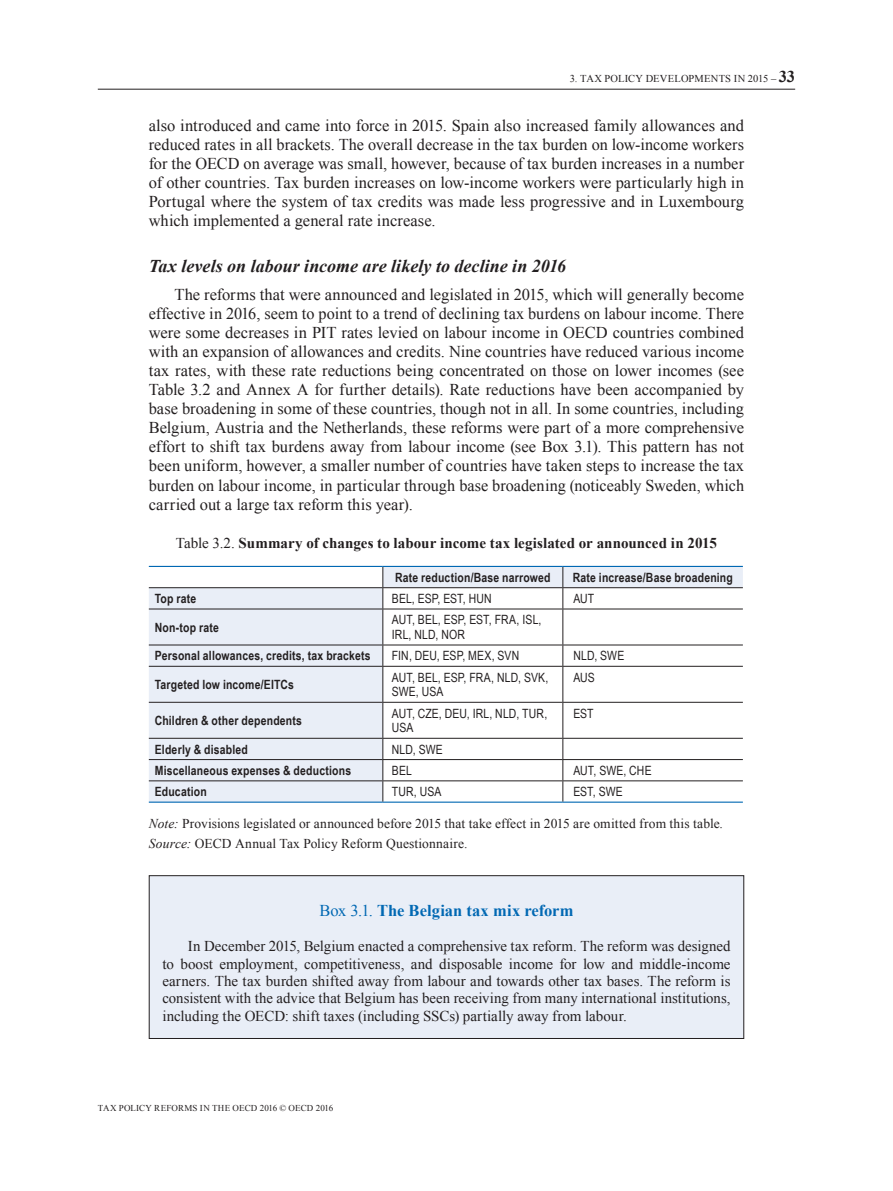
<style>
.page{position:relative;width:893px;height:1191px;background:#fff}
.page>*{position:absolute;margin:0;border:0;box-sizing:border-box;transform-origin:0 0}
.t1{font:italic 700 18px "Times New Roman";color:#231f20}
.t2{font:16.5px/19px "Times New Roman";color:#231f20;text-align:justify}
.t3{font:700 16.5px "Times New Roman";letter-spacing:.005em;color:#0168b3}
.t4{font:15px/17.2px "Times New Roman";color:#231f20;text-align:justify}
.t5{font:700 15px "Times New Roman";letter-spacing:.005em;color:#231f20}
.t6{font:13.5px/19.5px "Times New Roman";letter-spacing:.01em;color:#231f20}
.t7{font:700 12.75px "Arial Narrow";letter-spacing:.015em;color:#231f20}
.t8{font:12.75px/14.7px "Arial Narrow";letter-spacing:.01em;color:#231f20}
.t9{font:10.5px "Times New Roman";letter-spacing:-.025em;color:#231f20}
.t10{font:9px "Times New Roman";letter-spacing:.015em;color:#231f20}
.s1{font-weight:700;font-size:16.5px}
.s2{font-weight:400}
.s3{font-style:italic}
</style>
<div class="page">
<hr style="left:98px;top:89px;width:697px;height:1px;background:#231f20">
<div style="left:149px;top:588px;width:233px;height:20px;background:#e9eef7"></div>
<div style="left:149px;top:609px;width:233px;height:192px;background:#e9eef7"></div>
<hr style="left:149px;top:566px;width:234px;height:1px;background:#0168b3">
<hr style="left:149px;top:587px;width:234px;height:1px;background:#231f20">
<hr style="left:149px;top:801px;width:234px;height:1px;background:#0168b3">
<hr style="left:383px;top:801px;width:180px;height:1px;background:#0168b3">
<hr style="left:563px;top:801px;width:180px;height:1px;background:#0168b3">
<hr style="left:149px;top:608px;width:234px;height:1px;background:#231f20">
<hr style="left:383px;top:608px;width:180px;height:1px;background:#231f20">
<hr style="left:563px;top:608px;width:180px;height:1px;background:#231f20">
<hr style="left:149px;top:644px;width:234px;height:1px;background:#231f20">
<hr style="left:383px;top:644px;width:180px;height:1px;background:#231f20">
<hr style="left:563px;top:644px;width:180px;height:1px;background:#231f20">
<hr style="left:149px;top:666px;width:234px;height:1px;background:#231f20">
<hr style="left:383px;top:666px;width:180px;height:1px;background:#231f20">
<hr style="left:563px;top:666px;width:180px;height:1px;background:#231f20">
<hr style="left:149px;top:702px;width:234px;height:1px;background:#231f20">
<hr style="left:383px;top:702px;width:180px;height:1px;background:#231f20">
<hr style="left:563px;top:702px;width:180px;height:1px;background:#231f20">
<hr style="left:149px;top:738px;width:234px;height:1px;background:#231f20">
<hr style="left:383px;top:738px;width:180px;height:1px;background:#231f20">
<hr style="left:563px;top:738px;width:180px;height:1px;background:#231f20">
<hr style="left:149px;top:759px;width:234px;height:1px;background:#231f20">
<hr style="left:383px;top:759px;width:180px;height:1px;background:#231f20">
<hr style="left:563px;top:759px;width:180px;height:1px;background:#231f20">
<hr style="left:149px;top:780px;width:234px;height:1px;background:#231f20">
<hr style="left:383px;top:780px;width:180px;height:1px;background:#231f20">
<hr style="left:563px;top:780px;width:180px;height:1px;background:#231f20">
<svg style="left:382px;top:566px;width:361px;height:42px"></svg>
<hr style="left:382px;top:609px;width:1px;height:35px;background:#231f20">
<hr style="left:562px;top:609px;width:1px;height:35px;background:#231f20">
<svg style="left:382px;top:645px;width:1px;height:21px"></svg>
<svg style="left:562px;top:645px;width:1px;height:21px"></svg>
<hr style="left:382px;top:666px;width:1px;height:36px;background:#231f20">
<hr style="left:562px;top:666px;width:1px;height:36px;background:#231f20">
<hr style="left:382px;top:702px;width:1px;height:36px;background:#231f20">
<hr style="left:562px;top:702px;width:1px;height:36px;background:#231f20">
<svg style="left:382px;top:738px;width:1px;height:63px"></svg>
<svg style="left:562px;top:738px;width:1px;height:63px"></svg>
<div style="left:149px;top:875px;width:595px;height:163px;background:#e9eef7"></div>
<div style="left:149px;top:875px;width:595px;height:163px;border:1px solid #231f20"></div>
<p class="t9" style="left:570px;top:72px;width:43px">3. Tax policy</p>
<p class="t9" style="left:646px;top:72px;width:3px">developments</p>
<p class="t9" style="left:734px;top:72px;width:63px">in 2015 – <span class="s1">33</span></p>
<p class="t2" style="left:149px;top:115px;width:597px">also introduced and came into force in 2015. Spain also increased family allowances and reduced rates in all brackets. The overall decrease in the tax burden on low-income workers for the OECD on average was small, however, because of tax burden increases in a number of other countries. Tax burden increases on low-income workers were particularly high in Portugal where the system of tax credits was made less progressive and in Luxembourg which implemented a general rate increase.</p>
<p class="t1" style="left:149px;top:253px;width:419px">Tax levels on labour income are likely to decline in 2016</p>
<p class="t2" style="left:149px;top:285px;width:597px;text-indent:26px">The reforms that were announced and legislated in 2015, which will generally become effective in 2016, seem to point to a trend of declining tax burdens on labour income. There were some decreases in PIT rates levied on labour income in OECD countries combined with an expansion of allowances and credits. Nine countries have reduced various income tax rates, with these rate reductions being concentrated on those on lower incomes (see Table 3.2 and Annex A for further details). Rate reductions have been accompanied by base broadening in some of these countries, though not in all. In some countries, including Belgium, Austria and the Netherlands, these reforms were part of a more comprehensive effort to shift tax burdens away from labour income (see Box 3.1). This pattern has not been uniform, however, a smaller number of countries have taken steps to increase the tax burden on labour income, in particular through base broadening (noticeably Sweden, which carried out a large tax reform this year).</p>
<p class="t5" style="left:176px;top:532px;width:542px"><span class="s2">Table 3.2.</span> Summary of changes to labour income tax legislated or announced in 2015</p>
<p class="t7" style="left:395px;top:567px;width:157px">Rate reduction/Base narrowed</p>
<p class="t7" style="left:573px;top:567px;width:161px">Rate increase/Base broadening</p>
<p class="t7" style="left:155px;top:589px;width:43px">Top rate</p>
<p class="t8" style="left:392px;top:590px;width:101px">BEL, ESP, EST, HUN</p>
<p class="t8" style="left:573px;top:590px;width:22px">AUT</p>
<p class="t7" style="left:155px;top:617px;width:66px">Non-top rate</p>
<p class="t8" style="left:392px;top:612px;width:151px">AUT, BEL, ESP, EST, FRA, ISL,<br>IRL, NLD, NOR</p>
<p class="t7" style="left:155px;top:646px;width:217px">Personal allowances, credits, tax brackets</p>
<p class="t8" style="left:392px;top:648px;width:129px">FIN, DEU, ESP, MEX, SVN</p>
<p class="t8" style="left:573px;top:648px;width:52px">NLD, SWE</p>
<p class="t7" style="left:155px;top:675px;width:141px">Targeted low income/EITCs</p>
<p class="t8" style="left:392px;top:669px;width:158px">AUT, BEL, ESP, FRA, NLD, SVK,<br>SWE, USA</p>
<p class="t8" style="left:573px;top:669px;width:23px">AUS</p>
<p class="t7" style="left:155px;top:711px;width:149px">Children &amp; other dependents</p>
<p class="t8" style="left:392px;top:705px;width:157px">AUT, CZE, DEU, IRL, NLD, TUR,<br>USA</p>
<p class="t8" style="left:573px;top:705px;width:22px">EST</p>
<p class="t7" style="left:155px;top:739px;width:95px">Elderly &amp; disabled</p>
<p class="t8" style="left:392px;top:741px;width:52px">NLD, SWE</p>
<p class="t7" style="left:155px;top:760px;width:198px">Miscellaneous expenses &amp; deductions</p>
<p class="t8" style="left:392px;top:762px;width:22px">BEL</p>
<p class="t8" style="left:573px;top:762px;width:80px">AUT, SWE, CHE</p>
<p class="t7" style="left:155px;top:782px;width:53px">Education</p>
<p class="t8" style="left:392px;top:784px;width:51px">TUR, USA</p>
<p class="t8" style="left:573px;top:784px;width:51px">EST, SWE</p>
<p class="t6" style="left:149px;top:813px;width:576px"><span class="s3">Note:</span> Provisions legislated or announced before 2015 that take effect in 2015 are omitted from this table.<br><span class="s3">Source:</span> OECD Annual Tax Policy Reform Questionnaire.</p>
<p class="t3" style="left:319px;top:899px;width:256px"><span class="s2">Box 3.1.</span> The Belgian tax mix reform</p>
<p class="t4" style="left:162px;top:937px;width:570px;text-indent:26px">In December 2015, Belgium enacted a comprehensive tax reform. The reform was designed to boost employment, competitiveness, and disposable income for low and middle-income earners. The tax burden shifted away from labour and towards other tax bases. The reform is consistent with the advice that Belgium has been receiving from many international institutions, including the OECD: shift taxes (including SSCs) partially away from labour.</p>
<p class="t10" style="left:98px;top:1102px;width:237px">TAX POLICY REFORMS IN THE OECD 2016 © OECD 2016</p>
</div>
